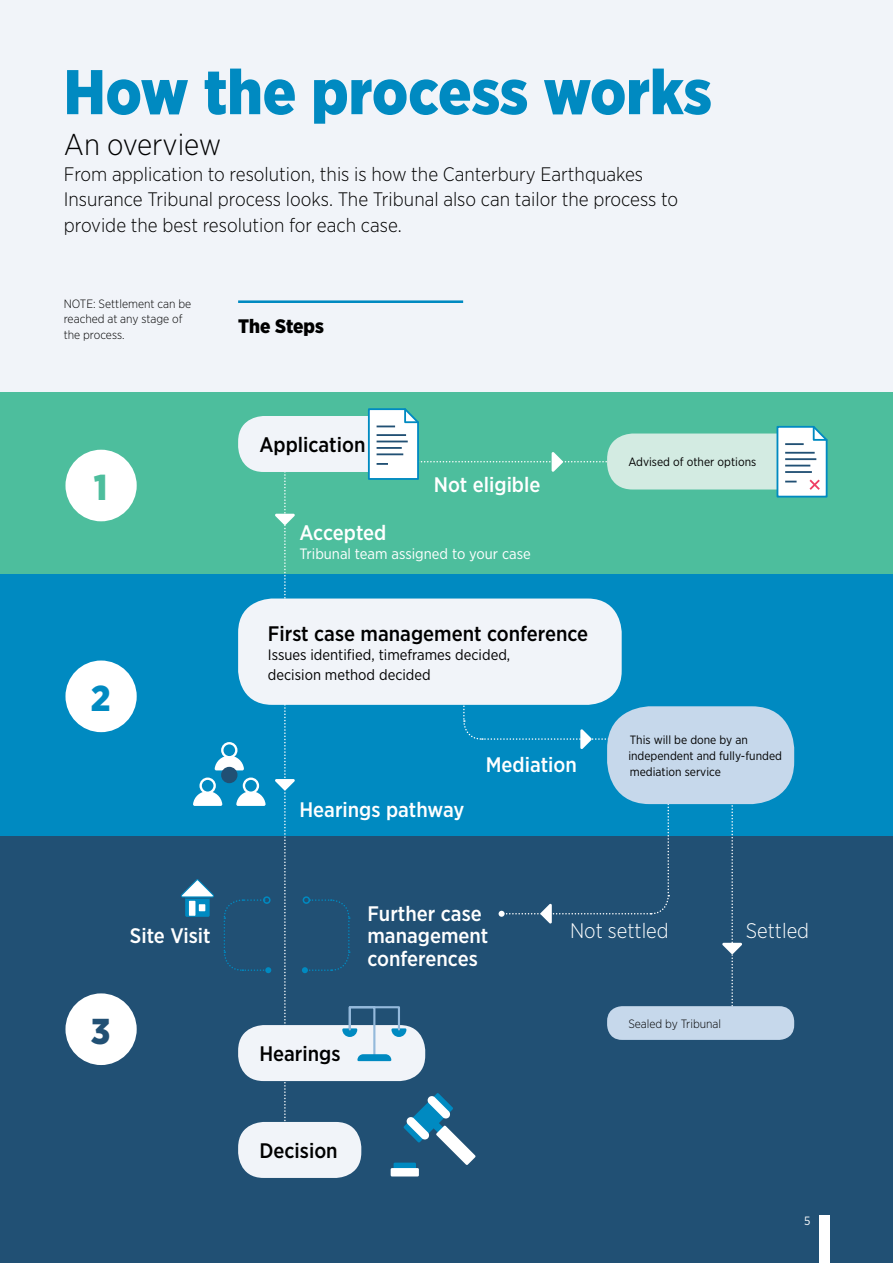
<style>
.page{position:relative;width:893px;height:1263px;background:#fff}
.page>*{position:absolute;margin:0;border:0;box-sizing:border-box;transform-origin:0 0}
.t1{font:900 63px "Gotham Narrow";color:#008ac1}
.FLOW{font:900 36px "Gotham Narrow";color:#4dbe9d}
.FLOW-2{font:900 36px "Gotham Narrow";color:#008ac1}
.FLOW-3{font:900 36px "Gotham Narrow";color:#215074}
.H2_5{font:300 30px "Gotham Narrow";color:#000}
.FLOW_Main{font:500 21px/22.5px "Gotham Narrow";color:#fff}
.FLOW_Main-2{font:500 21px "Gotham Narrow";color:#000}
.FLOW_Main-3{font:300 21px "Gotham Narrow";color:#fff}
.MAIN_Intro{font:300 19.5px/25.3px "Gotham Narrow";color:#000}
.t2{font:900 19.5px "Gotham Narrow";color:#000}
.FLOW_Detail{font:15px/19.5px "Gotham Narrow";color:#000}
.FLOW_Main-4{font:15px "Gotham Narrow";color:#fff}
.FLOW_Detail-2{font:12px/15.6px "Gotham Narrow";color:#000}
.MAIN{font:300 12px/15.6px "Gotham Narrow";color:#000}
.t3{font:12px "Gotham Narrow";color:#fff}
</style>
<div class="page">
<div style="left:0;top:834px;width:893px;height:429px;background:#215074"></div>
<div style="left:0;top:372px;width:893px;height:212px;background:#4dbe9d"></div>
<div style="left:0;top:574px;width:893px;height:262px;background:#008ac1"></div>
<div style="left:0;top:0;width:893px;height:391px;background:#f1f4f9"></div>
<hr style="left:238px;top:300px;width:225px;height:3px;background:#008ac1">
<div style="left:238px;top:416px;width:170px;height:56px;background:#f1f4f9;border-radius:26px"></div>
<div style="left:238px;top:1025px;width:187px;height:56px;background:#f1f4f9;border-radius:26px"></div>
<div style="left:238px;top:1122px;width:123px;height:56px;background:#f1f4f9;border-radius:26px"></div>
<div style="left:607px;top:1006px;width:187px;height:34px;background:#c6d8eb;border-radius:15px"></div>
<svg style="left:403px;top:1093px;width:73px;height:72px"></svg>
<div style="left:395px;top:1164px;width:20px;height:9px;background:#008ac1"></div>
<div style="left:394px;top:1162px;width:22px;height:13px;border:2px solid #008ac1"></div>
<div style="left:392px;top:1169px;width:26px;height:6px;background:#fff"></div>
<div style="left:391px;top:1168px;width:28px;height:8px;border:2px solid #fff"></div>
<svg style="left:342px;top:1006px;width:64px;height:55px"></svg>
<div style="left:607px;top:433px;width:213px;height:56px;background:#d3ebe2;border-radius:26px"></div>
<svg style="left:776px;top:426px;width:52px;height:71px;background:#cadfe8"></svg>
<div style="left:607px;top:706px;width:187px;height:98px;background:#c6d8eb;border-radius:43px"></div>
<svg style="left:463px;top:677px;width:191px;height:72px"></svg>
<svg style="left:499px;top:769px;width:171px;height:155px"></svg>
<svg style="left:368px;top:408px;width:254px;height:72px"></svg>
<svg style="left:181px;top:462px;width:114px;height:688px"></svg>
<svg style="left:722px;top:804px;width:20px;height:203px"></svg>
<div style="left:238px;top:598px;width:384px;height:107px;background:#f1f4f9;border-radius:34px"></div>
<div style="left:65px;top:450px;width:72px;height:71px;background:#fff;border-radius:50%"></div>
<div style="left:65px;top:660px;width:72px;height:72px;background:#fff;border-radius:50%"></div>
<div style="left:65px;top:993px;width:72px;height:72px;background:#fff;border-radius:50%"></div>
<div style="left:303px;top:896px;width:7px;height:8px;border:2px solid #008ac1;border-radius:50%"></div>
<svg style="left:302px;top:899px;width:48px;height:74px"></svg>
<div style="left:819px;top:1216px;width:10px;height:47px;background:#fff"></div>
<h2 class="t1" style="left:64px;top:50px;width:650px">How the process works</h2>
<p class="H2_5" style="left:64px;top:127px;width:159px">An overview</p>
<p class="MAIN_Intro" style="left:64px;top:161px;width:616px">From application to resolution, this is how the Canterbury Earthquakes<br>Insurance Tribunal process looks. The Tribunal also can tailor the process to provide the best resolution for each case.</p>
<p class="MAIN" style="left:64px;top:295px;width:129px">NOTE: Settlement can be reached at any stage of the process.</p>
<h3 class="t2" style="left:238px;top:313px;width:87px">The Steps</h3>
<p class="FLOW" style="left:94px;top:463px;width:15px">1</p>
<p class="FLOW-2" style="left:91px;top:674px;width:21px">2</p>
<p class="FLOW_Main" style="left:130px;top:924px;width:82px">Site Visit</p>
<p class="FLOW-3" style="left:91px;top:1007px;width:21px">3</p>
<p class="FLOW_Main-2" style="left:259px;top:432px;width:108px">Application</p>
<p class="FLOW_Main" style="left:434px;top:473px;width:108px">Not eligible</p>
<p class="FLOW_Main" style="left:299px;top:521px;width:89px">Accepted</p>
<p class="FLOW_Main-4" style="left:299px;top:544px;width:233px">Tribunal team assigned to your case</p>
<p class="FLOW_Main-2" style="left:268px;top:620px;width:322px">First case management conference</p>
<p class="FLOW_Detail" style="left:268px;top:645px;width:244px">Issues identified, timeframes decided, decision method decided</p>
<p class="FLOW_Main" style="left:299px;top:798px;width:166px">Hearings pathway</p>
<p class="FLOW_Main" style="left:486px;top:753px;width:93px">Mediation</p>
<p class="FLOW_Detail-2" style="left:628px;top:454px;width:129px">Advised of other options</p>
<p class="FLOW_Detail-2" style="left:628px;top:732px;width:155px">This will be done by an independent and fully-funded mediation service</p>
<p class="FLOW_Main" style="left:367px;top:902px;width:122px">Further case management conferences</p>
<p class="FLOW_Main-2" style="left:259px;top:1041px;width:83px">Hearings</p>
<p class="FLOW_Main-2" style="left:259px;top:1138px;width:80px">Decision</p>
<p class="FLOW_Main-3" style="left:570px;top:918px;width:100px">Not settled</p>
<p class="FLOW_Main-3" style="left:746px;top:918px;width:65px">Settled</p>
<p class="MAIN" style="left:628px;top:1015px;width:94px">Sealed by Tribunal</p>
<p class="t3" style="left:804px;top:1213px;width:8px">5</p>
</div>
